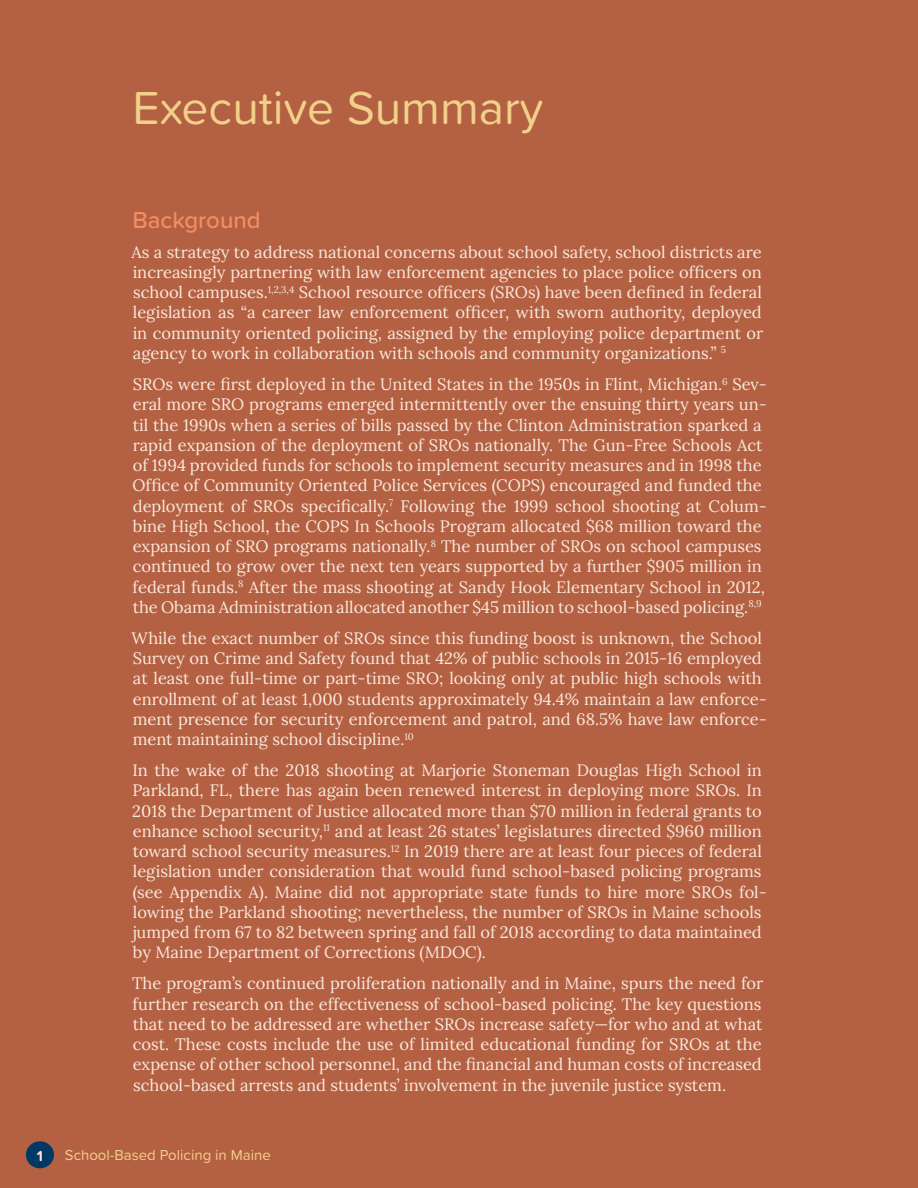
<style>
.page{position:relative;width:918px;height:1188px;background:#b46143}
.page>*{position:absolute;margin:0;border:0;box-sizing:border-box;transform-origin:0 0}
.Heading_1{font:48px "Proxima Soft";color:#f1d18a}
.Heading_2{font:500 24px "Proxima Soft";color:#f38e64}
.t1{font:16.5px/20.2px "Lora";color:#fae8dc}
.t2{font:15px "Proxima Soft";color:#f1d18a}
.t3{font:700 15px "Proxima Soft";color:#fae8dc}
</style>
<div class="page">
<div style="left:26px;top:1141px;width:28px;height:27px;background:#003966;border-radius:50%"></div>
<p class="Heading_1" style="left:132px;top:72px;width:413px">Executive Summary</p>
<p class="Heading_2" style="left:132px;top:202px;width:130px">Background</p>
<p class="t1" style="left:132px;top:241px;width:633px;text-align:justify">As a strategy to address national concerns about school safety, school districts are increasingly partnering with law enforcement agencies to place police officers on school campuses.<sup>1,2,3,4</sup> School resource officers (SROs) have been defined in federal legislation as “a career law enforcement officer, with sworn authority, deployed in community oriented policing, assigned by the employing police department or agency to work in collaboration with schools and community organizations.” <sup>5</sup></p>
<p class="t1" style="left:133px;top:373px;width:636px">SROs were first deployed in the United States in the 1950s in Flint, Michigan.<sup>6</sup> Sev&shy;eral more SRO programs emerged intermittently over the ensuing thirty years un&shy;til the 1990s when a series of bills passed by the Clinton Administration sparked a rapid expansion of the deployment of SROs nationally. The Gun-Free Schools Act of 1994 provided funds for schools to implement security measures and in 1998 the Office of Community Oriented Police Services (COPS) encouraged and funded the deployment of SROs specifically.<sup>7</sup> Following the 1999 school shooting at Colum&shy;bine High School, the COPS In Schools Program allocated $68 million toward the expansion of SRO programs nationally.<sup>8</sup> The number of SROs on school campuses continued to grow over the next ten years supported by a further $905 million in federal funds.<sup>8</sup> After the mass shooting at Sandy Hook Elementary School in 2012, the Obama Administration allocated another $45 million to school-based policing.<sup>8,9</sup></p>
<p class="t1" style="left:132px;top:627px;width:637px">While the exact number of SROs since this funding boost is unknown, the School Survey on Crime and Safety found that 42% of public schools in 2015-16 employed at least one full-time or part-time SRO; looking only at public high schools with enrollment of at least 1,000 students approximately 94.4% maintain a law enforce&shy;ment presence for security enforcement and patrol, and 68.5% have law enforce&shy;ment maintaining school discipline.<sup>10</sup></p>
<p class="t1" style="left:132px;top:759px;width:636px">In the wake of the 2018 shooting at Marjorie Stoneman Douglas High School in Parkland, FL, there has again been renewed interest in deploying more SROs. In 2018 the Department of Justice allocated more than $70 million in federal grants to enhance school security,<sup>11</sup> and at least 26 states’ legislatures directed $960 million toward school security measures.<sup>12</sup> In 2019 there are at least four pieces of federal legislation under consideration that would fund school-based policing programs (see Appendix A). Maine did not appropriate state funds to hire more SROs fol&shy;lowing the Parkland shooting; nevertheless, the number of SROs in Maine schools jumped from 67 to 82 between spring and fall of 2018 according to data maintained by Maine Department of Corrections (MDOC).</p>
<p class="t1" style="left:132px;top:972px;width:633px;text-align:justify">The program’s continued proliferation nationally and in Maine, spurs the need for further research on the effectiveness of school-based policing. The key questions that need to be addressed are whether SROs increase safety—for who and at what cost. These costs include the use of limited educational funding for SROs at the expense of other school personnel, and the financial and human costs of increased school-based arrests and students’ involvement in the juvenile justice system.</p>
<p class="t3" style="left:37px;top:1144px;width:8px">1</p>
<p class="t2" style="left:65px;top:1144px;width:207px">School-Based Policing in Maine</p>
</div>
